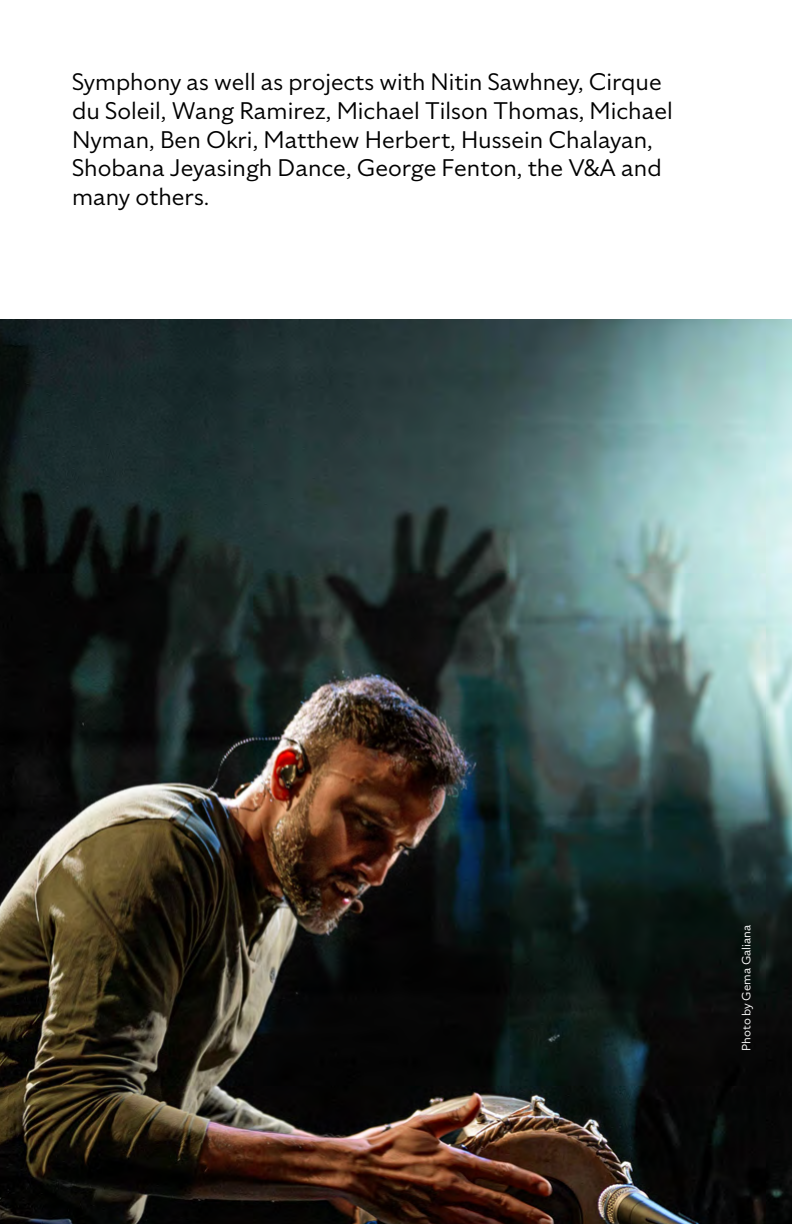
<style>
.page{position:relative;width:792px;height:1224px;background:#fff}
.page>*{position:absolute;margin:0;border:0;box-sizing:border-box;transform-origin:0 0}
.t1{font:24px/28.8px "Specter";color:#000}
.t2{font:23.8px "Specter";color:#000}
.t3{font:12px "Specter";color:#fff}
.s1{font-size:24px}
</style>
<div class="page">
<img style="left:0;top:320px;width:792px;height:904px">
<p class="t2" style="left:72px;top:66px;width:591px">Symphony as well as projects with Nitin Sawhney, <span class="s1">Cirque</span></p>
<p class="t1" style="left:72px;top:96px;width:602px">du Soleil, Wang Ramirez, Michael Tilson Thomas, Michael Nyman, Ben Okri, Matthew Herbert, Hussein Chalayan, Shobana Jeyasingh Dance, George Fenton, the V&amp;A and many others.</p>
<p class="t3" style="left:739px;top:1051px;width:127px;rotate:-90deg">Photo by Gema Galiana</p>
</div>
